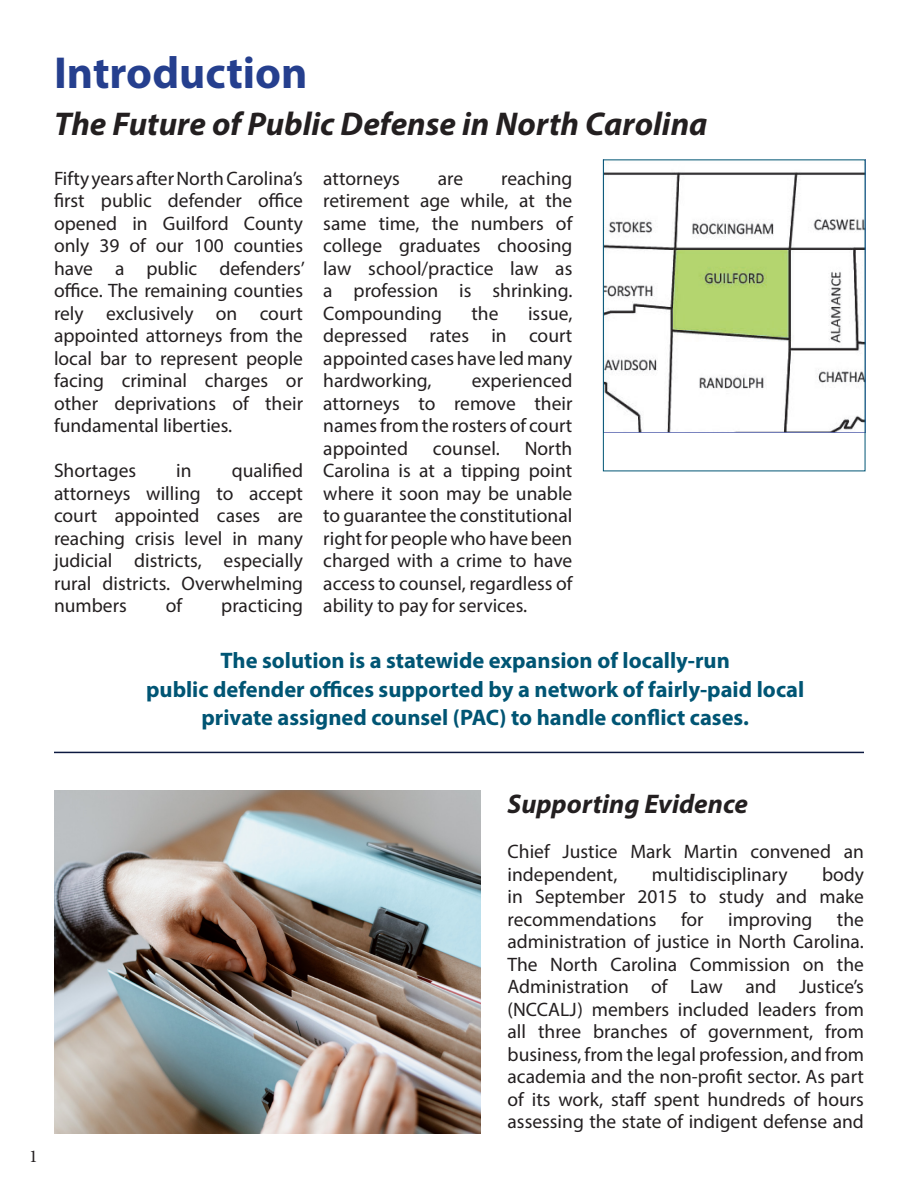
<style>
.page{position:relative;width:918px;height:1188px;background:#fff}
.page>*{position:absolute;margin:0;border:0;box-sizing:border-box;transform-origin:0 0}
.t1{font:700 45px "Myriad Pro";color:#253f8e}
.t2{font:italic 700 33px "Myriad Pro";color:#231f20}
.t3{font:italic 700 27px "Myriad Pro";color:#231f20}
.t4{font:700 22.5px/28.5px "Myriad Pro";color:#005574;text-align:center}
.t5{font:19.5px/22.5px "Myriad Pro";color:#231f20;text-align:justify}
.t6{font:18px "Minion Pro";color:#231f20}
</style>
<div class="page">
<img style="left:605px;top:161px;width:258px;height:271px">
<img style="left:54px;top:791px;width:427px;height:343px">
<hr style="left:54px;top:752px;width:810px;height:1px;background:#0c1940">
<p class="t1" style="left:54px;top:43px;width:255px">Introduction</p>
<p class="t2" style="left:54px;top:103px;width:655px">The Future of Public Defense in North Carolina</p>
<p class="t5" style="left:54px;top:167px;width:252px">Fifty years after North Carolina’s first public defender office opened in Guilford County only 39 of our 100 counties have a public defenders’ office. The remaining counties rely exclusively on court appointed attorneys from the local bar to represent people facing criminal charges or other deprivations of their fundamental liberties.</p>
<p class="t5" style="left:54px;top:459px;width:84px">Shortages</p>
<p class="t5" style="left:176px;top:459px;width:17px">in</p>
<p class="t5" style="left:54px;top:459px;width:251px;text-indent:178px">qualified attorneys willing to accept court appointed cases are reaching crisis level in many judicial districts, especially rural districts. Overwhelming numbers</p>
<p class="t5" style="left:166px;top:594px;width:18px">of</p>
<p class="t5" style="left:221px;top:594px;width:83px">practicing</p>
<p class="t5" style="left:323px;top:167px;width:251px;text-indent:178px">reaching retirement age while, at the same time, the numbers of college graduates choosing law school/practice law as a profession is shrinking.<br>Compounding</p>
<p class="t5" style="left:323px;top:167px;width:78px">attorneys</p>
<p class="t5" style="left:438px;top:167px;width:27px">are</p>
<p class="t5" style="left:472px;top:302px;width:29px">the</p>
<p class="t5" style="left:323px;top:302px;width:251px;text-indent:205px">issue, depressed rates in court appointed cases have led many hardworking,</p>
<p class="t5" style="left:323px;top:369px;width:251px;text-indent:148px">experienced attorneys to remove their names from the rosters of court appointed</p>
<p class="t5" style="left:323px;top:437px;width:251px;text-indent:201px">North Carolina is at a tipping point where it soon may be unable to guarantee the constitutional right for people who have been charged with a crime to have access to counsel, regardless of ability to pay for services.</p>
<p class="t5" style="left:433px;top:437px;width:68px">counsel.</p>
<p class="t4" style="left:146px;top:646px;width:660px">The solution is a statewide expansion of locally-run<br>public defender offices supported by a network of fairly-paid local private assigned counsel (PAC) to handle conflict cases.</p>
<p class="t6" style="left:29px;top:1144px;width:10px">1</p>
<p class="t3" style="left:508px;top:787px;width:242px">Supporting Evidence</p>
<p class="t5" style="left:508px;top:840px;width:358px">Chief Justice Mark Martin convened an independent,</p>
<p class="t5" style="left:508px;top:863px;width:358px;text-indent:314px">body in September 2015 to study and make recommendations</p>
<p class="t5" style="left:652px;top:863px;width:137px">multidisciplinary</p>
<p class="t5" style="left:681px;top:908px;width:24px">for</p>
<p class="t5" style="left:728px;top:908px;width:86px">improving</p>
<p class="t5" style="left:508px;top:908px;width:358px;text-indent:329px">the administration of justice in North Carolina.<br>The North Carolina Commission on the Administration of Law and Justice’s (NCCALJ) members included leaders from all three branches of government, from business, from the legal profession, and from academia and the non-profit sector. As part of its work, staff spent hundreds of hours assessing the state of indigent defense and</p>
</div>
